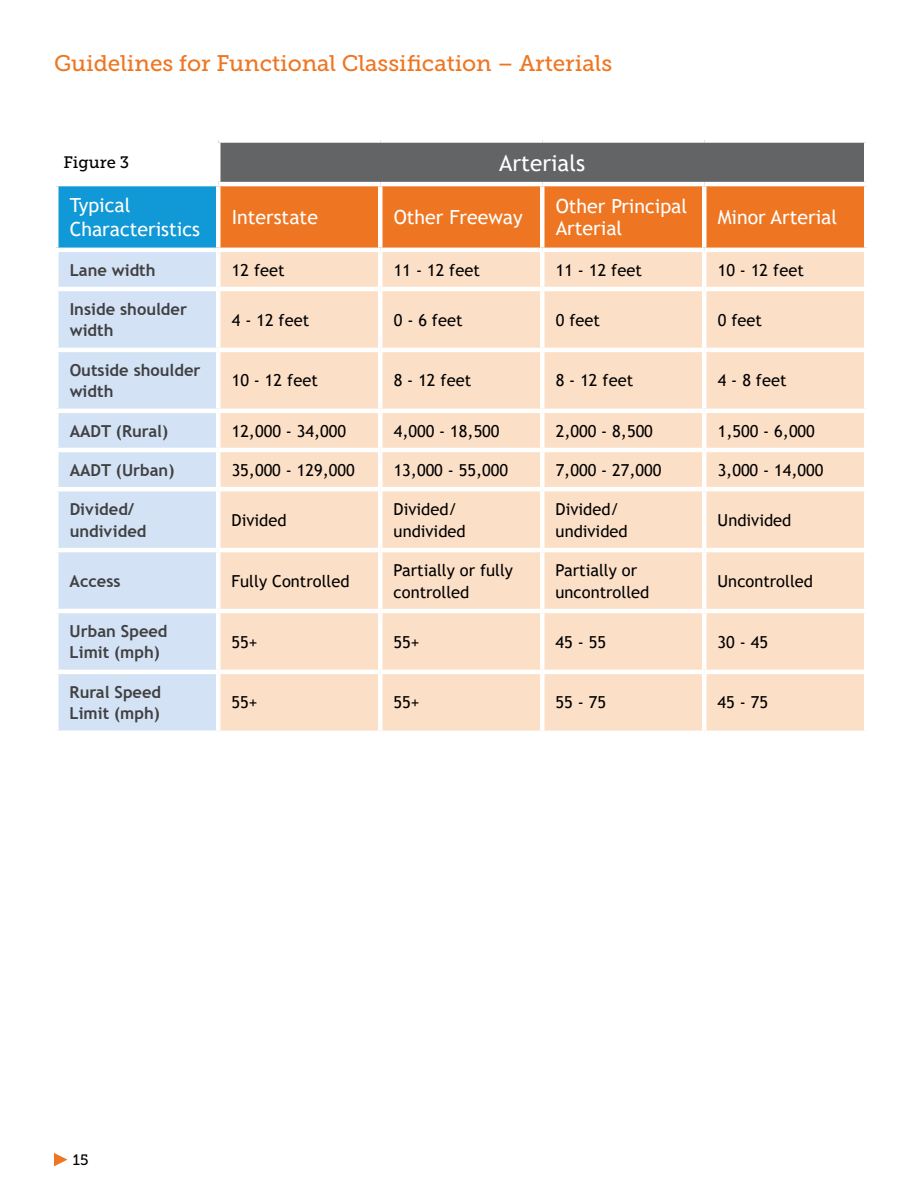
<style>
.page{position:relative;width:918px;height:1188px;background:#fff}
.page>*{position:absolute;margin:0;border:0;box-sizing:border-box;transform-origin:0 0}
.t1{font:22.5px "Museo Slab 500";color:#ee7622}
.t2{font:22.5px "Trebuchet MS";color:#fff}
.t3{font:19.5px/23.4px "Trebuchet MS";color:#fff}
.t4{font:16.5px/21.8px "Trebuchet MS";color:#000}
.t5{font:700 16.5px/21.8px "Trebuchet MS";color:#414042}
.t6{font:16.5px "Museo Slab 500";color:#000}
.t7{font:15px "Museo Slab 500";color:#000}
</style>
<div class="page">
<svg style="left:54px;top:1153px;width:13px;height:13px"></svg>
<div style="left:218px;top:140px;width:648px;height:44px;background:#636466"></div>
<div style="left:56px;top:184px;width:162px;height:66px;background:#1099d6"></div>
<div style="left:220px;top:186px;width:644px;height:62px;background:#ee7622"></div>
<div style="left:58px;top:252px;width:158px;height:479px;background:#d3e3f5"></div>
<div style="left:220px;top:252px;width:644px;height:479px;background:#fcdfc7"></div>
<div style="left:218px;top:138px;width:162px;height:5px;background:#fff"></div>
<hr style="left:216px;top:143px;width:4px;height:39px;background:#fff">
<div style="left:380px;top:138px;width:162px;height:5px;background:#fff"></div>
<div style="left:542px;top:138px;width:162px;height:5px;background:#fff"></div>
<div style="left:704px;top:138px;width:164px;height:5px;background:#fff"></div>
<hr style="left:864px;top:143px;width:4px;height:39px;background:#fff">
<hr style="left:54px;top:182px;width:164px;height:4px;background:#fff">
<hr style="left:54px;top:186px;width:4px;height:62px;background:#fff">
<hr style="left:218px;top:182px;width:162px;height:4px;background:#fff">
<hr style="left:216px;top:186px;width:4px;height:62px;background:#fff">
<hr style="left:380px;top:182px;width:162px;height:4px;background:#fff">
<hr style="left:378px;top:186px;width:4px;height:62px;background:#fff">
<hr style="left:542px;top:182px;width:162px;height:4px;background:#fff">
<hr style="left:540px;top:186px;width:4px;height:62px;background:#fff">
<hr style="left:704px;top:182px;width:164px;height:4px;background:#fff">
<hr style="left:702px;top:186px;width:4px;height:62px;background:#fff">
<hr style="left:54px;top:248px;width:164px;height:4px;background:#fff">
<hr style="left:378px;top:252px;width:4px;height:35px;background:#fff">
<hr style="left:540px;top:252px;width:4px;height:35px;background:#fff">
<hr style="left:702px;top:252px;width:4px;height:35px;background:#fff">
<hr style="left:54px;top:287px;width:164px;height:4px;background:#fff">
<hr style="left:218px;top:287px;width:162px;height:4px;background:#fff">
<hr style="left:380px;top:287px;width:162px;height:4px;background:#fff">
<hr style="left:378px;top:291px;width:4px;height:57px;background:#fff">
<hr style="left:542px;top:287px;width:162px;height:4px;background:#fff">
<hr style="left:540px;top:291px;width:4px;height:57px;background:#fff">
<hr style="left:704px;top:287px;width:164px;height:4px;background:#fff">
<hr style="left:702px;top:291px;width:4px;height:57px;background:#fff">
<hr style="left:54px;top:348px;width:164px;height:4px;background:#fff">
<hr style="left:218px;top:348px;width:162px;height:4px;background:#fff">
<hr style="left:380px;top:348px;width:162px;height:4px;background:#fff">
<hr style="left:378px;top:352px;width:4px;height:57px;background:#fff">
<hr style="left:542px;top:348px;width:162px;height:4px;background:#fff">
<hr style="left:540px;top:352px;width:4px;height:57px;background:#fff">
<hr style="left:704px;top:348px;width:164px;height:4px;background:#fff">
<hr style="left:702px;top:352px;width:4px;height:57px;background:#fff">
<hr style="left:54px;top:409px;width:164px;height:4px;background:#fff">
<hr style="left:218px;top:409px;width:162px;height:4px;background:#fff">
<hr style="left:380px;top:409px;width:162px;height:4px;background:#fff">
<hr style="left:378px;top:413px;width:4px;height:35px;background:#fff">
<hr style="left:542px;top:409px;width:162px;height:4px;background:#fff">
<hr style="left:540px;top:413px;width:4px;height:35px;background:#fff">
<hr style="left:704px;top:409px;width:164px;height:4px;background:#fff">
<hr style="left:702px;top:413px;width:4px;height:35px;background:#fff">
<hr style="left:54px;top:448px;width:164px;height:4px;background:#fff">
<hr style="left:218px;top:448px;width:162px;height:4px;background:#fff">
<hr style="left:380px;top:448px;width:162px;height:4px;background:#fff">
<hr style="left:378px;top:452px;width:4px;height:35px;background:#fff">
<hr style="left:542px;top:448px;width:162px;height:4px;background:#fff">
<hr style="left:540px;top:452px;width:4px;height:35px;background:#fff">
<hr style="left:704px;top:448px;width:164px;height:4px;background:#fff">
<hr style="left:702px;top:452px;width:4px;height:35px;background:#fff">
<hr style="left:54px;top:487px;width:164px;height:4px;background:#fff">
<hr style="left:218px;top:487px;width:162px;height:4px;background:#fff">
<hr style="left:380px;top:487px;width:162px;height:4px;background:#fff">
<hr style="left:378px;top:491px;width:4px;height:57px;background:#fff">
<hr style="left:542px;top:487px;width:162px;height:4px;background:#fff">
<hr style="left:540px;top:491px;width:4px;height:57px;background:#fff">
<hr style="left:704px;top:487px;width:164px;height:4px;background:#fff">
<hr style="left:702px;top:491px;width:4px;height:57px;background:#fff">
<hr style="left:54px;top:548px;width:164px;height:4px;background:#fff">
<hr style="left:218px;top:548px;width:162px;height:4px;background:#fff">
<hr style="left:380px;top:548px;width:162px;height:4px;background:#fff">
<hr style="left:378px;top:552px;width:4px;height:57px;background:#fff">
<hr style="left:542px;top:548px;width:162px;height:4px;background:#fff">
<hr style="left:540px;top:552px;width:4px;height:57px;background:#fff">
<hr style="left:704px;top:548px;width:164px;height:4px;background:#fff">
<hr style="left:702px;top:552px;width:4px;height:57px;background:#fff">
<hr style="left:54px;top:609px;width:164px;height:4px;background:#fff">
<hr style="left:218px;top:609px;width:162px;height:4px;background:#fff">
<hr style="left:380px;top:609px;width:162px;height:4px;background:#fff">
<hr style="left:378px;top:613px;width:4px;height:57px;background:#fff">
<hr style="left:542px;top:609px;width:162px;height:4px;background:#fff">
<hr style="left:540px;top:613px;width:4px;height:57px;background:#fff">
<hr style="left:704px;top:609px;width:164px;height:4px;background:#fff">
<hr style="left:702px;top:613px;width:4px;height:57px;background:#fff">
<hr style="left:54px;top:670px;width:164px;height:4px;background:#fff">
<hr style="left:218px;top:670px;width:162px;height:4px;background:#fff">
<hr style="left:380px;top:670px;width:162px;height:4px;background:#fff">
<hr style="left:378px;top:674px;width:4px;height:57px;background:#fff">
<hr style="left:542px;top:670px;width:162px;height:4px;background:#fff">
<hr style="left:540px;top:674px;width:4px;height:57px;background:#fff">
<hr style="left:704px;top:670px;width:164px;height:4px;background:#fff">
<hr style="left:702px;top:674px;width:4px;height:57px;background:#fff">
<h1 class="t1" style="left:54px;top:51px;width:560px">Guidelines for Functional Classification – Arterials</h1>
<p class="t6" style="left:64px;top:153px;width:67px">Figure 3</p>
<p class="t3" style="left:70px;top:194px;width:132px">Typical<br>Characteristics</p>
<h1 class="t2" style="left:499px;top:148px;width:87px">Arterials</h1>
<p class="t3" style="left:232px;top:205px;width:88px">Interstate</p>
<p class="t3" style="left:394px;top:205px;width:131px">Other Freeway</p>
<p class="t3" style="left:556px;top:195px;width:133px;line-height:21.8px">Other Principal<br>Arterial</p>
<p class="t3" style="left:718px;top:205px;width:121px">Minor Arterial</p>
<p class="t5" style="left:70px;top:259px;width:87px">Lane width</p>
<p class="t4" style="left:232px;top:259px;width:54px">12 feet</p>
<p class="t4" style="left:394px;top:259px;width:88px">11 - 12 feet</p>
<p class="t4" style="left:556px;top:259px;width:88px">11 - 12 feet</p>
<p class="t4" style="left:718px;top:259px;width:88px">10 - 12 feet</p>
<p class="t5" style="left:70px;top:298px;width:119px">Inside shoulder width</p>
<p class="t4" style="left:232px;top:309px;width:79px">4 - 12 feet</p>
<p class="t4" style="left:394px;top:309px;width:70px">0 - 6 feet</p>
<p class="t4" style="left:556px;top:309px;width:46px">0 feet</p>
<p class="t4" style="left:718px;top:309px;width:46px">0 feet</p>
<p class="t5" style="left:70px;top:359px;width:132px">Outside shoulder width</p>
<p class="t4" style="left:232px;top:370px;width:88px">10 - 12 feet</p>
<p class="t4" style="left:394px;top:370px;width:79px">8 - 12 feet</p>
<p class="t4" style="left:556px;top:370px;width:79px">8 - 12 feet</p>
<p class="t4" style="left:718px;top:370px;width:70px">4 - 8 feet</p>
<p class="t5" style="left:70px;top:420px;width:100px">AADT (Rural)</p>
<p class="t4" style="left:232px;top:420px;width:116px">12,000 - 34,000</p>
<p class="t4" style="left:394px;top:420px;width:107px">4,000 - 18,500</p>
<p class="t4" style="left:556px;top:420px;width:99px">2,000 - 8,500</p>
<p class="t4" style="left:718px;top:420px;width:99px">1,500 - 6,000</p>
<p class="t5" style="left:70px;top:459px;width:106px">AADT (Urban)</p>
<p class="t4" style="left:232px;top:459px;width:125px">35,000 - 129,000</p>
<p class="t4" style="left:394px;top:459px;width:116px">13,000 - 55,000</p>
<p class="t4" style="left:556px;top:459px;width:107px">7,000 - 27,000</p>
<p class="t4" style="left:718px;top:459px;width:107px">3,000 - 14,000</p>
<p class="t5" style="left:70px;top:498px;width:78px">Divided/ undivided</p>
<p class="t4" style="left:232px;top:509px;width:56px">Divided</p>
<p class="t4" style="left:394px;top:498px;width:74px">Divided/ undivided</p>
<p class="t4" style="left:556px;top:498px;width:74px">Divided/ undivided</p>
<p class="t4" style="left:718px;top:509px;width:75px">Undivided</p>
<p class="t5" style="left:70px;top:570px;width:53px">Access</p>
<p class="t4" style="left:232px;top:570px;width:119px">Fully Controlled</p>
<p class="t4" style="left:394px;top:559px;width:121px">Partially or fully controlled</p>
<p class="t4" style="left:556px;top:559px;width:95px">Partially or uncontrolled</p>
<p class="t4" style="left:718px;top:570px;width:97px">Uncontrolled</p>
<p class="t5" style="left:70px;top:620px;width:99px">Urban Speed<br>Limit (mph)</p>
<p class="t4" style="left:232px;top:631px;width:27px">55+</p>
<p class="t4" style="left:394px;top:631px;width:27px">55+</p>
<p class="t4" style="left:556px;top:631px;width:52px">45 - 55</p>
<p class="t4" style="left:718px;top:631px;width:52px">30 - 45</p>
<p class="t5" style="left:70px;top:681px;width:93px">Rural Speed<br>Limit (mph)</p>
<p class="t4" style="left:232px;top:692px;width:27px">55+</p>
<p class="t4" style="left:394px;top:692px;width:27px">55+</p>
<p class="t4" style="left:556px;top:692px;width:52px">55 - 75</p>
<p class="t4" style="left:718px;top:692px;width:52px">45 - 75</p>
<p class="t7" style="left:73px;top:1152px;width:17px">15</p>
</div>
